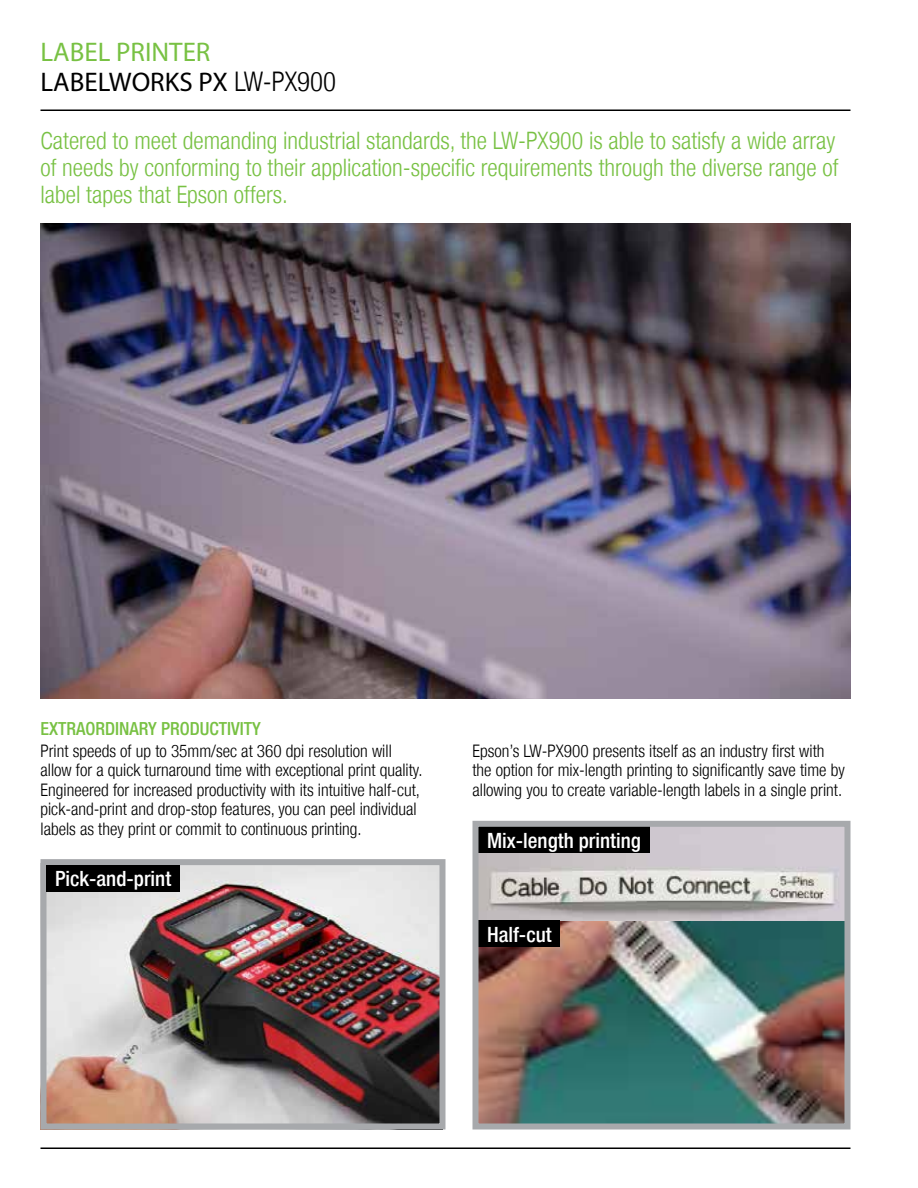
<style>
.page{position:relative;width:918px;height:1188px;background:#fff}
.page>*{position:absolute;margin:0;border:0;box-sizing:border-box;transform-origin:0 0}
.t1{font:27px/30px "Myriad Pro";color:#78c143}
.t2{font:300 condensed 24px/27px "Helvetica Neue LT";color:#78c143}
.t3{font:500 condensed 21px "Helvetica Neue LT";color:#fff}
.t4{font:500 condensed 18px "Helvetica Neue LT";color:#78c143}
.t5{font:300 condensed 17.25px/19.5px "Helvetica Neue LT";color:#000}
.s1{color:#000}
.s2{font-family:"Helvetica Neue LT";font-weight:300;font-stretch:condensed;color:#000}
</style>
<div class="page">
<img style="left:479px;top:828px;width:364px;height:295px">
<img style="left:40px;top:224px;width:810px;height:475px">
<img style="left:47px;top:866px;width:392px;height:257px">
<div style="left:40px;top:859px;width:406px;height:271px;border:6px solid #a7a9ac"></div>
<div style="left:47px;top:865px;width:133px;height:26px;background:#000"></div>
<div style="left:478px;top:827px;width:172px;height:26px;background:#000"></div>
<div style="left:478px;top:921px;width:82px;height:26px;background:#000"></div>
<div style="left:472px;top:821px;width:378px;height:309px;border:6px solid #a7a9ac"></div>
<hr style="left:40px;top:110px;width:810px;height:1px;background:#000">
<hr style="left:40px;top:1148px;width:810px;height:1px;background:#000">
<h1 class="t1" style="left:40px;top:36px;width:297px">LABEL PRINTER<br><span class="s1">LABELWORKS PX</span> <span class="s2">LW-PX900</span></h1>
<h2 class="t2" style="left:40px;top:127px;width:800px">Catered to meet demanding industrial standards, the LW-PX900 is able to satisfy a wide array of needs by conforming to their application-specific requirements through the diverse range of label tapes that Epson offers.</h2>
<p class="t4" style="left:40px;top:718px;width:222px">EXTRAORDINARY PRODUCTIVITY</p>
<p class="t5" style="left:40px;top:741px;width:384px">Print speeds of up to 35mm/sec at 360 dpi resolution will allow for a quick turnaround time with exceptional print quality.<br>Engineered for increased productivity with its intuitive half-cut, pick-and-print and drop-stop features, you can peel individual labels as they print or commit to continuous printing.</p>
<p class="t5" style="left:472px;top:741px;width:374px">Epson’s LW-PX900 presents itself as an industry first with the option for mix-length printing to significantly save time by allowing you to create variable-length labels in a single print.</p>
<p class="t3" style="left:55px;top:866px;width:118px">Pick-and-print</p>
<p class="t3" style="left:487px;top:828px;width:155px">Mix-length printing</p>
<p class="t3" style="left:487px;top:922px;width:66px">Half-cut</p>
</div>
